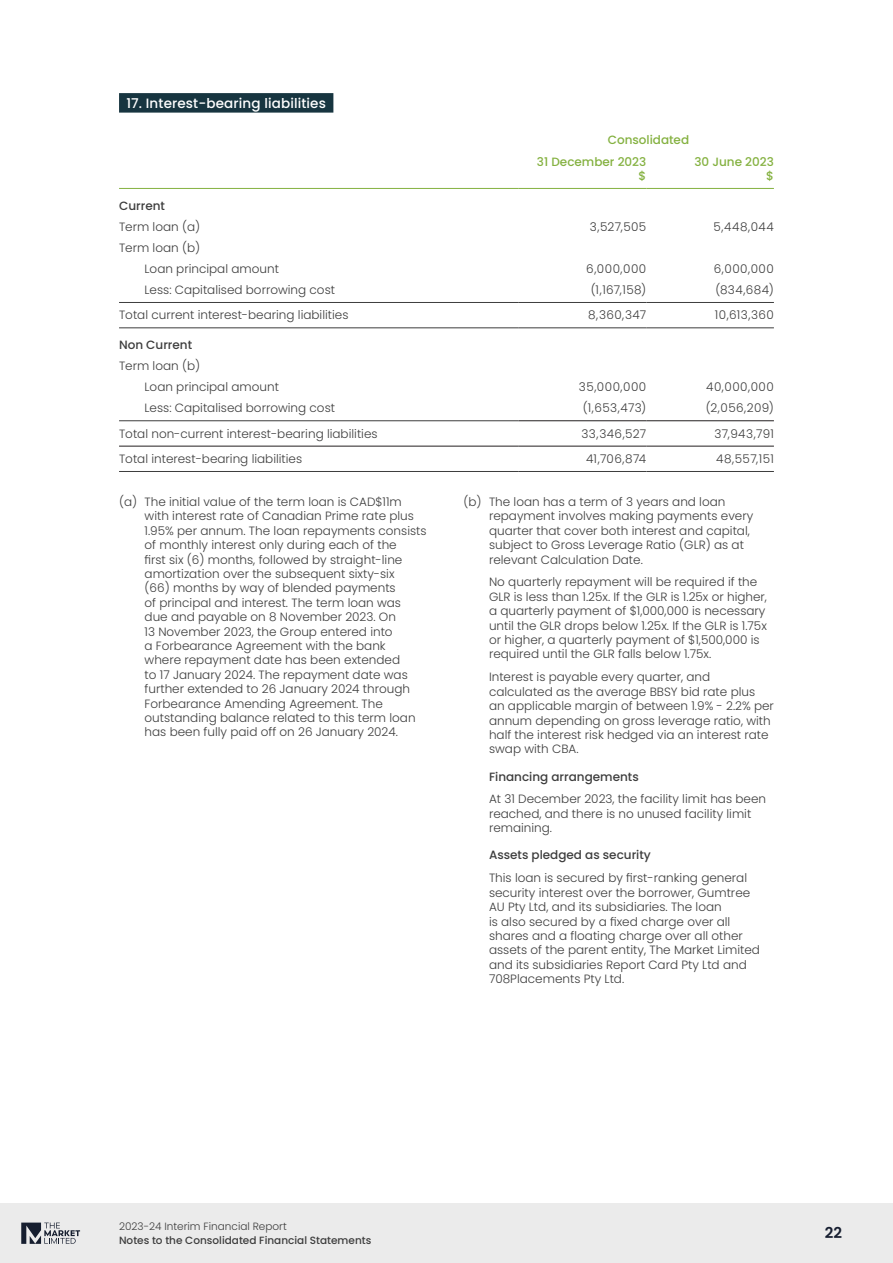
<style>
.page{position:relative;width:893px;height:1263px;background:#fff}
.page>*{position:absolute;margin:0;border:0;box-sizing:border-box;transform-origin:0 0}
.t1{font:600 15px "Poppins";color:#161e30}
.t2{font:500 13.5px "Poppins";letter-spacing:.01em;color:#fff}
.t3{font:300 12px/14.4px "Poppins";color:#3d3d3d}
.t4{font:500 12px "Poppins";color:#3d3d3d}
.t5{font:500 12px/21.1px "Poppins";color:#84b140}
.t6{font:500 10.5px "Poppins";color:#3d3d3d}
.t7{font:300 10.5px "Poppins";color:#3d3d3d}
</style>
<div class="page">
<div style="left:0;top:1203px;width:893px;height:60px;background:#ebebeb"></div>
<svg style="left:21px;top:1222px;width:59px;height:22px"></svg>
<div style="left:119px;top:93px;width:214px;height:20px;background:#173540"></div>
<hr style="left:119px;top:188px;width:400px;height:1px;background:#84b140">
<hr style="left:519px;top:188px;width:127px;height:1px;background:#84b140">
<hr style="left:646px;top:188px;width:128px;height:1px;background:#84b140">
<hr style="left:119px;top:302px;width:400px;height:1px;background:#3d3d3d">
<hr style="left:519px;top:302px;width:127px;height:1px;background:#3d3d3d">
<hr style="left:646px;top:302px;width:128px;height:1px;background:#3d3d3d">
<hr style="left:119px;top:420px;width:400px;height:1px;background:#3d3d3d">
<hr style="left:119px;top:327px;width:400px;height:1px;background:#3d3d3d">
<hr style="left:519px;top:327px;width:127px;height:1px;background:#3d3d3d">
<hr style="left:646px;top:327px;width:128px;height:1px;background:#3d3d3d">
<hr style="left:119px;top:471px;width:400px;height:1px;background:#3d3d3d">
<hr style="left:519px;top:471px;width:127px;height:1px;background:#3d3d3d">
<hr style="left:646px;top:471px;width:128px;height:1px;background:#3d3d3d">
<hr style="left:519px;top:420px;width:127px;height:1px;background:#231f20">
<hr style="left:646px;top:420px;width:128px;height:1px;background:#231f20">
<hr style="left:119px;top:446px;width:400px;height:1px;background:#231f20">
<hr style="left:519px;top:446px;width:127px;height:1px;background:#231f20">
<hr style="left:646px;top:446px;width:128px;height:1px;background:#231f20">
<p class="t2" style="left:126px;top:95px;width:201px">17. Interest-bearing liabilities</p>
<p class="t5" style="left:537px;top:130px;width:154px;text-indent:71px">Consolidated<br>31 December 2023</p>
<p class="t5" style="left:638px;top:165px;width:9px">$</p>
<p class="t5" style="left:694px;top:154px;width:81px;line-height:14.4px;text-align:right">30 June 2023 $</p>
<p class="t4" style="left:119px;top:198px;width:47px">Current</p>
<p class="t3" style="left:119px;top:219px;width:83px">Term loan (a)</p>
<p class="t3" style="left:590px;top:219px;width:58px">3,527,505</p>
<p class="t3" style="left:713px;top:219px;width:62px">5,448,044</p>
<p class="t3" style="left:145px;top:237px;width:136px;line-height:21.1px;text-indent:-26px">Term loan (b)<br>Loan principal amount</p>
<p class="t3" style="left:586px;top:262px;width:62px">6,000,000</p>
<p class="t3" style="left:714px;top:262px;width:62px">6,000,000</p>
<p class="t3" style="left:145px;top:283px;width:192px">Less: Capitalised borrowing cost</p>
<p class="t3" style="left:591px;top:283px;width:57px">(1,167,158)</p>
<p class="t3" style="left:715px;top:283px;width:60px">(834,684)</p>
<p class="t3" style="left:119px;top:308px;width:231px">Total current interest-bearing liabilities</p>
<p class="t3" style="left:588px;top:308px;width:60px">8,360,347</p>
<p class="t3" style="left:715px;top:308px;width:61px">10,613,360</p>
<p class="t4" style="left:119px;top:338px;width:75px">Non Current</p>
<p class="t3" style="left:145px;top:355px;width:136px;line-height:21.1px;text-indent:-26px">Term loan (b)<br>Loan principal amount</p>
<p class="t3" style="left:579px;top:380px;width:69px">35,000,000</p>
<p class="t3" style="left:706px;top:380px;width:69px">40,000,000</p>
<p class="t3" style="left:145px;top:401px;width:192px">Less: Capitalised borrowing cost</p>
<p class="t3" style="left:583px;top:401px;width:65px">(1,653,473)</p>
<p class="t3" style="left:706px;top:401px;width:70px">(2,056,209)</p>
<p class="t3" style="left:119px;top:426px;width:260px">Total non-current interest-bearing liabilities</p>
<p class="t3" style="left:582px;top:426px;width:66px">33,346,527</p>
<p class="t3" style="left:715px;top:426px;width:61px">37,943,791</p>
<p class="t3" style="left:119px;top:452px;width:185px">Total interest-bearing liabilities</p>
<p class="t3" style="left:586px;top:452px;width:62px">41,706,874</p>
<p class="t3" style="left:716px;top:452px;width:59px">48,557,151</p>
<p class="t3" style="left:145px;top:495px;width:284px;text-indent:-26px">(a) The initial value of the term loan is CAD$11m with interest rate of Canadian Prime rate plus 1.95% per annum. The loan repayments consists of monthly interest only during each of the<br>first six (6) months, followed by straight-line amortization over the subsequent sixty-six<br>(66) months by way of blended payments<br>of principal and interest. The term loan was due and payable on 8 November 2023. On<br>13 November 2023, the Group entered into<br>a Forbearance Agreement with the bank<br>where repayment date has been extended<br>to 17 January 2024. The repayment date was further extended to 26 January 2024 through Forbearance Amending Agreement. The outstanding balance related to this term loan has been fully paid off on 26 January 2024.</p>
<p class="t3" style="left:489px;top:495px;width:266px;text-indent:-26px">(b) The loan has a term of 3 years and loan repayment involves making payments every quarter that cover both interest and capital, subject to Gross Leverage Ratio (GLR) as at relevant Calculation Date.</p>
<p class="t3" style="left:489px;top:575px;width:279px">No quarterly repayment will be required if the GLR is less than 1.25x. If the GLR is 1.25x or higher, a quarterly payment of $1,000,000 is necessary until the GLR drops below 1.25x. If the GLR is 1.75x or higher, a quarterly payment of $1,500,000 is required until the GLR falls below 1.75x.</p>
<p class="t3" style="left:489px;top:670px;width:286px">Interest is payable every quarter, and calculated as the average BBSY bid rate plus an applicable margin of between 1.9% - 2.2% per annum depending on gross leverage ratio, with half the interest risk hedged via an interest rate swap with CBA.</p>
<p class="t4" style="left:489px;top:769px;width:151px">Financing arrangements</p>
<p class="t3" style="left:489px;top:792px;width:279px">At 31 December 2023, the facility limit has been reached, and there is no unused facility limit remaining.</p>
<p class="t4" style="left:489px;top:848px;width:163px">Assets pledged as security</p>
<p class="t3" style="left:489px;top:871px;width:272px">This loan is secured by first-ranking general security interest over the borrower, Gumtree AU Pty Ltd, and its subsidiaries. The loan<br>is also secured by a fixed charge over all shares and a floating charge over all other assets of the parent entity, The Market Limited and its subsidiaries Report Card Pty Ltd and 708Placements Pty Ltd.</p>
<p class="t7" style="left:119px;top:1220px;width:169px">2023-24 Interim Financial Report</p>
<p class="t6" style="left:119px;top:1234px;width:254px">Notes to the Consolidated Financial Statements</p>
<p class="t1" style="left:825px;top:1224px;width:19px">22</p>
</div>
